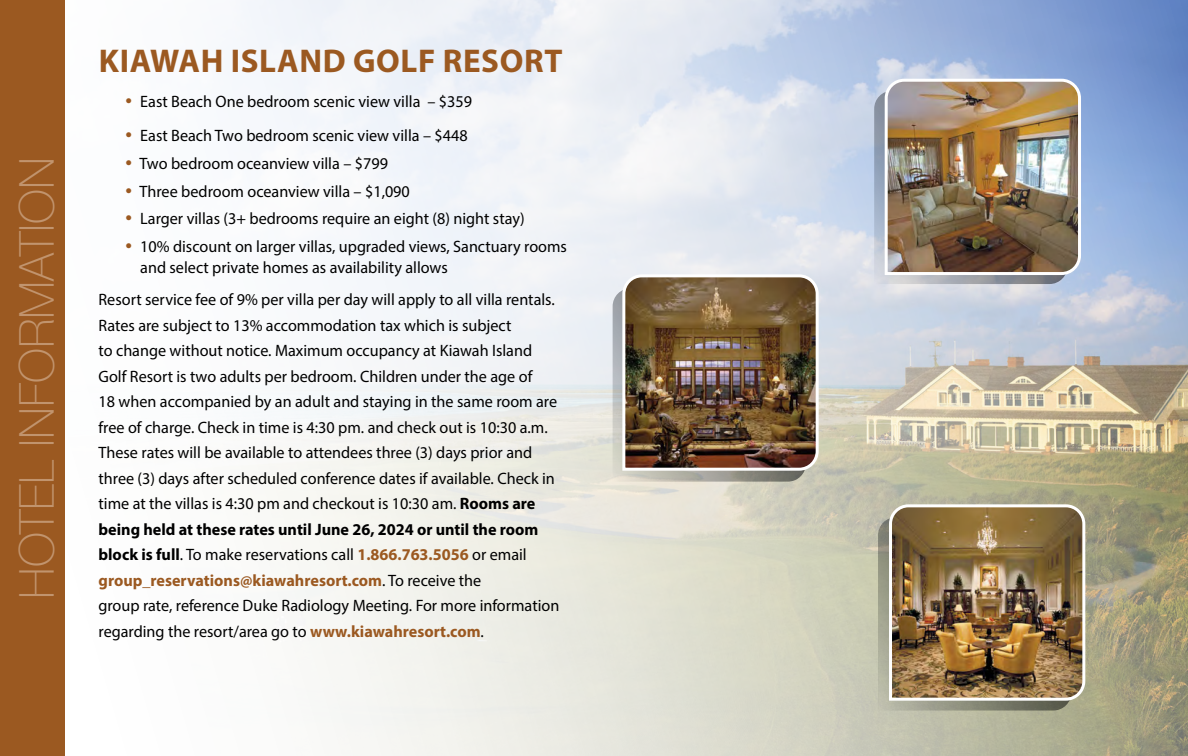
<style>
.page{position:relative;width:1188px;height:756px;background:#fff}
.page>*{position:absolute;margin:0;border:0;box-sizing:border-box;transform-origin:0 0}
.t1{font:100 48px "Helvetica Neue";color:#c1946e}
.t2{font:700 33px "Myriad Pro";letter-spacing:.02em;color:#9b5921}
.t3{font:16.5px/25.5px "Myriad Pro";color:#000}
.s1{font-size:24px;color:#9b5921}
.s2{font-weight:700}
.s3{font-weight:700;color:#9b5921}
</style>
<div class="page">
<img style="left:241px;top:0;width:947px;height:756px">
<div style="left:0;top:0;width:65px;height:756px;background:#9b5921"></div>
<svg style="left:874px;top:91px;width:194px;height:193px;background:#a4acb9"></svg>
<img style="left:883px;top:77px;width:200px;height:200px">
<svg style="left:613px;top:288px;width:193px;height:194px;background:#b1b1ab"></svg>
<img style="left:621px;top:273px;width:199px;height:199px">
<svg style="left:878px;top:517px;width:193px;height:194px;background:#979987"></svg>
<img style="left:888px;top:503px;width:199px;height:199px">
<h1 class="t1" style="left:1px;top:599px;width:443px;rotate:-90deg">HOTEL INFORMATION</h1>
<h2 class="t2" style="left:99px;top:39px;width:465px">KIAWAH ISLAND GOLF RESORT</h2>
<p class="t3" style="left:126px;top:88px;width:348px"><span class="s1">•</span> East Beach One bedroom scenic view villa – $359</p>
<p class="t3" style="left:126px;top:122px;width:344px"><span class="s1">•</span> East Beach Two bedroom scenic view villa – $448</p>
<p class="t3" style="left:126px;top:150px;width:264px"><span class="s1">•</span> Two bedroom oceanview villa – $799</p>
<p class="t3" style="left:126px;top:178px;width:286px"><span class="s1">•</span> Three bedroom oceanview villa – $1,090</p>
<p class="t3" style="left:126px;top:206px;width:401px"><span class="s1">•</span> Larger villas (3+ bedrooms require an eight (8) night stay)</p>
<p class="t3" style="left:140px;top:236px;width:428px;line-height:21px;text-indent:-15px"><span class="s1">•</span> 10% discount on larger villas, upgraded views, Sanctuary rooms and select private homes as availability allows</p>
<p class="t3" style="left:99px;top:287px;width:462px">Resort service fee of 9% per villa per day will apply to all villa rentals.<br>Rates are subject to 13% accommodation tax which is subject<br>to change without notice. Maximum occupancy at Kiawah Island Golf Resort is two adults per bedroom. Children under the age of<br>18 when accompanied by an adult and staying in the same room are free of charge. Check in time is 4:30 pm. and check out is 10:30 a.m.<br>These rates will be available to attendees three (3) days prior and three (3) days after scheduled conference dates if available. Check in time at the villas is 4:30 pm and checkout is 10:30 am. <span class="s2">Rooms are being held at these rates until June 26, 2024 or until the room block is full</span>. To make reservations call <span class="s3">1.866.763.5056</span> or email <span class="s3">group_reservations@kiawahresort.com</span>. To receive the<br>group rate, reference Duke Radiology Meeting. For more information regarding the resort/area go to <span class="s3">www.kiawahresort.com</span>.</p>
</div>
